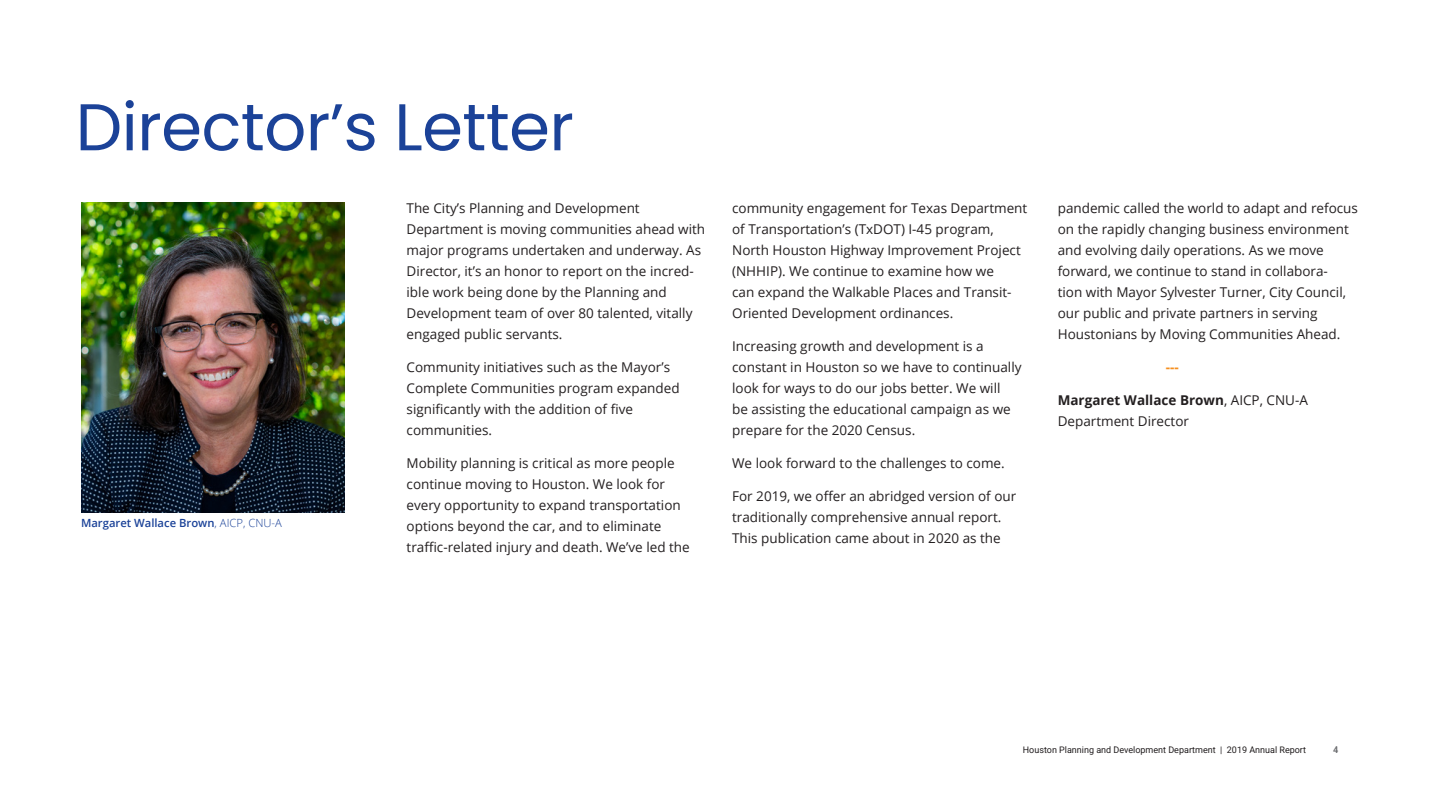
<style>
.page{position:relative;width:1440px;height:810px;background:#fff}
.page>*{position:absolute;margin:0;border:0;box-sizing:border-box;transform-origin:0 0}
.Titles_44_48{font:66px "Poppins";letter-spacing:-.01em;color:#1b4298}
.BODY_Text_10_16__w_s{font:13.5px/21px "Open Sans";color:#231f20}
.BODY_Text_10_16__w_s-2{font:700 13.5px "Open Sans";color:#f68f1e}
.captions{font:600 11.25px "Open Sans";color:#1b4298}
.t1{font:9px "Roboto";color:#231f20}
.t2{font:9px "Roboto";color:#6c6d70}
.s1{font-weight:300}
.s2{font-weight:700}
</style>
<div class="page">
<img style="left:81px;top:202px;width:263px;height:310px">
<p class="Titles_44_48" style="left:76px;top:89px;width:500px">Director’s Letter</p>
<p class="captions" style="left:81px;top:515px;width:203px">Margaret Wallace Brown<span class="s1">, AICP, CNU-A</span></p>
<p class="BODY_Text_10_16__w_s" style="left:407px;top:197px;width:300px">The City’s Planning and Development Department is moving communities ahead with major programs undertaken and underway. As Director, it’s an honor to report on the incred&shy;ible work being done by the Planning and Development team of over 80 talented, vitally engaged public servants.</p>
<p class="BODY_Text_10_16__w_s" style="left:407px;top:356px;width:275px">Community initiatives such as the Mayor’s Complete Communities program expanded significantly with the addition of five communities.</p>
<p class="BODY_Text_10_16__w_s" style="left:407px;top:452px;width:285px">Mobility planning is critical as more people continue moving to Houston. We look for every opportunity to expand transportation options beyond the car, and to eliminate traffic-related injury and death. We’ve led the</p>
<p class="BODY_Text_10_16__w_s" style="left:732px;top:197px;width:297px">community engagement for Texas Department of Transportation’s (TxDOT) I-45 program, North Houston Highway Improvement Project (NHHIP). We continue to examine how we<br>can expand the Walkable Places and Transit-Oriented Development ordinances.</p>
<p class="BODY_Text_10_16__w_s" style="left:732px;top:335px;width:291px">Increasing growth and development is a constant in Houston so we have to continually look for ways to do our jobs better. We will<br>be assisting the educational campaign as we prepare for the 2020 Census.</p>
<p class="BODY_Text_10_16__w_s" style="left:732px;top:452px;width:274px">We look forward to the challenges to come.</p>
<p class="BODY_Text_10_16__w_s" style="left:732px;top:485px;width:286px">For 2019, we offer an abridged version of our traditionally comprehensive annual report.<br>This publication came about in 2020 as the</p>
<p class="BODY_Text_10_16__w_s" style="left:1058px;top:197px;width:302px">pandemic called the world to adapt and refocus on the rapidly changing business environment and evolving daily operations. As we move forward, we continue to stand in collabora-<br>tion with Mayor Sylvester Turner, City Council, our public and private partners in serving Houstonians by Moving Communities Ahead.</p>
<p class="BODY_Text_10_16__w_s-2" style="left:1166px;top:357px;width:15px">---</p>
<p class="BODY_Text_10_16__w_s" style="left:1058px;top:389px;width:252px"><span class="s2">Margaret Wallace Brown</span>, AICP, CNU-A<br>Department Director</p>
<p class="t1" style="left:1023px;top:743px;width:285px">Houston Planning and Development Department | 2019 Annual Report</p>
<p class="t2" style="left:1333px;top:743px;width:7px">4</p>
</div>
